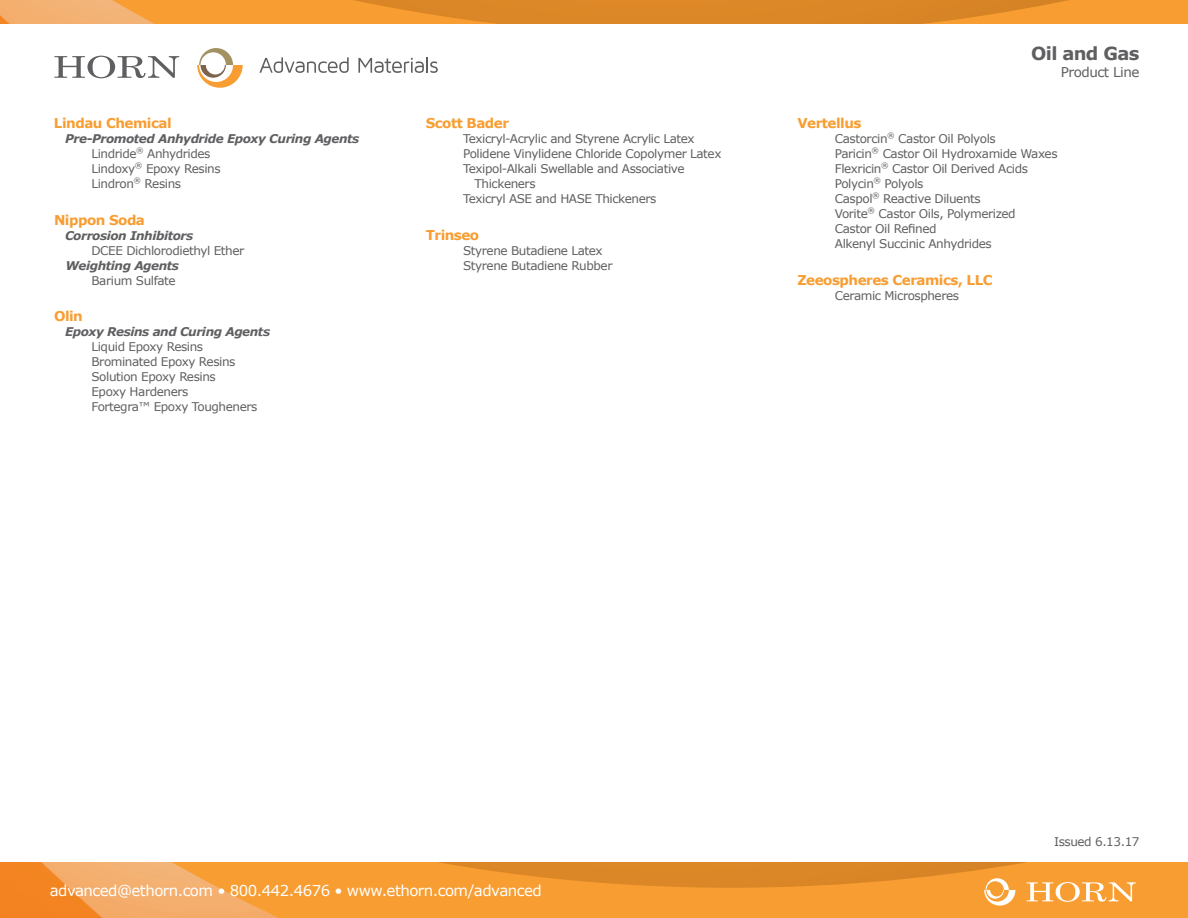
<style>
.page{position:relative;width:1188px;height:918px;background:#fff}
.page>*{position:absolute;margin:0;border:0;box-sizing:border-box;transform-origin:0 0}
.t1{font:700 18px "Verdana";letter-spacing:-.035em;color:#5f5f62}
.t2{font:15px "Verdana";letter-spacing:-.035em;color:#fff}
.t3{font:700 13.5px "Verdana";letter-spacing:-.035em;color:#f89d31}
.t4{font:13.5px "Verdana";letter-spacing:-.035em;color:#5f5f62}
.t5{font:12px/15px "Verdana";letter-spacing:-.035em;color:#5f5f62}
.t6{font:italic 700 12px "Verdana";letter-spacing:-.035em;color:#5f5f62}
.s1{font-weight:700;font-style:italic}
</style>
<div class="page">
<svg style="left:497px;top:863px;width:691px;height:55px;background:#f0962e"></svg>
<svg style="left:0;top:863px;width:497px;height:55px;background:#f59e41"></svg>
<svg style="left:0;top:0;width:1188px;height:24px;background:#e99433"></svg>
<svg style="left:1027px;top:882px;width:109px;height:20px"></svg>
<svg style="left:984px;top:878px;width:31px;height:28px"></svg>
<svg style="left:259px;top:57px;width:90px;height:16px"></svg>
<svg style="left:358px;top:57px;width:80px;height:16px"></svg>
<svg style="left:197px;top:48px;width:46px;height:40px"></svg>
<svg style="left:54px;top:56px;width:125px;height:22px"></svg>
<p class="t3" style="left:54px;top:113px;width:119px">Lindau Chemical</p>
<p class="t5" style="left:91px;top:131px;width:269px;text-indent:-26px"><span class="s1">Pre-Promoted Anhydride Epoxy Curing Agents<br></span>Lindride<sup>®</sup> Anhydrides<br>Lindoxy<sup>®</sup> Epoxy Resins<br>Lindron<sup>®</sup> Resins</p>
<p class="t3" style="left:54px;top:210px;width:93px">Nippon Soda</p>
<p class="t6" style="left:65px;top:227px;width:130px">Corrosion Inhibitors</p>
<p class="t5" style="left:92px;top:243px;width:154px">DCEE Dichlorodiethyl Ether</p>
<p class="t6" style="left:65px;top:257px;width:115px">Weighting Agents</p>
<p class="t5" style="left:92px;top:273px;width:86px">Barium Sulfate</p>
<p class="t3" style="left:54px;top:307px;width:30px">Olin</p>
<p class="t6" style="left:65px;top:324px;width:207px">Epoxy Resins and Curing Agents</p>
<p class="t5" style="left:92px;top:339px;width:167px">Liquid Epoxy Resins<br>Brominated Epoxy Resins<br>Solution Epoxy Resins<br>Epoxy Hardeners<br>Fortegra™ Epoxy Tougheners</p>
<p class="t3" style="left:426px;top:113px;width:85px">Scott Bader</p>
<p class="t5" style="left:463px;top:131px;width:233px">Texicryl-Acrylic and Styrene Acrylic Latex</p>
<p class="t5" style="left:463px;top:146px;width:260px">Polidene Vinylidene Chloride Copolymer Latex</p>
<p class="t5" style="left:463px;top:161px;width:223px">Texipol-Alkali Swellable and Associative</p>
<p class="t5" style="left:475px;top:176px;width:63px">Thickeners</p>
<p class="t5" style="left:463px;top:191px;width:195px">Texicryl ASE and HASE Thickeners</p>
<p class="t3" style="left:426px;top:225px;width:55px">Trinseo</p>
<p class="t5" style="left:463px;top:243px;width:151px">Styrene Butadiene Latex<br>Styrene Butadiene Rubber</p>
<h1 class="t1" style="left:1031px;top:41px;width:110px">Oil and Gas</h1>
<p class="t4" style="left:1061px;top:63px;width:80px">Product Line</p>
<p class="t3" style="left:797px;top:113px;width:66px">Vertellus</p>
<p class="t5" style="left:835px;top:131px;width:224px">Castorcin<sup>®</sup> Castor Oil Polyols<br>Paricin<sup>®</sup> Castor Oil Hydroxamide Waxes<br>Flexricin<sup>®</sup> Castor Oil Derived Acids<br>Polycin<sup>®</sup> Polyols<br>Caspol<sup>®</sup> Reactive Diluents<br>Vorite<sup>®</sup> Castor Oils, Polymerized<br>Castor Oil Refined<br>Alkenyl Succinic Anhydrides</p>
<p class="t3" style="left:797px;top:270px;width:197px">Zeeospheres Ceramics, LLC</p>
<p class="t5" style="left:835px;top:288px;width:126px">Ceramic Microspheres</p>
<p class="t2" style="left:50px;top:880px;width:494px">advanced@ethorn.com • 800.442.4676 • www.ethorn.com/advanced</p>
<p class="t5" style="left:1054px;top:834px;width:87px">Issued 6.13.17</p>
</div>
